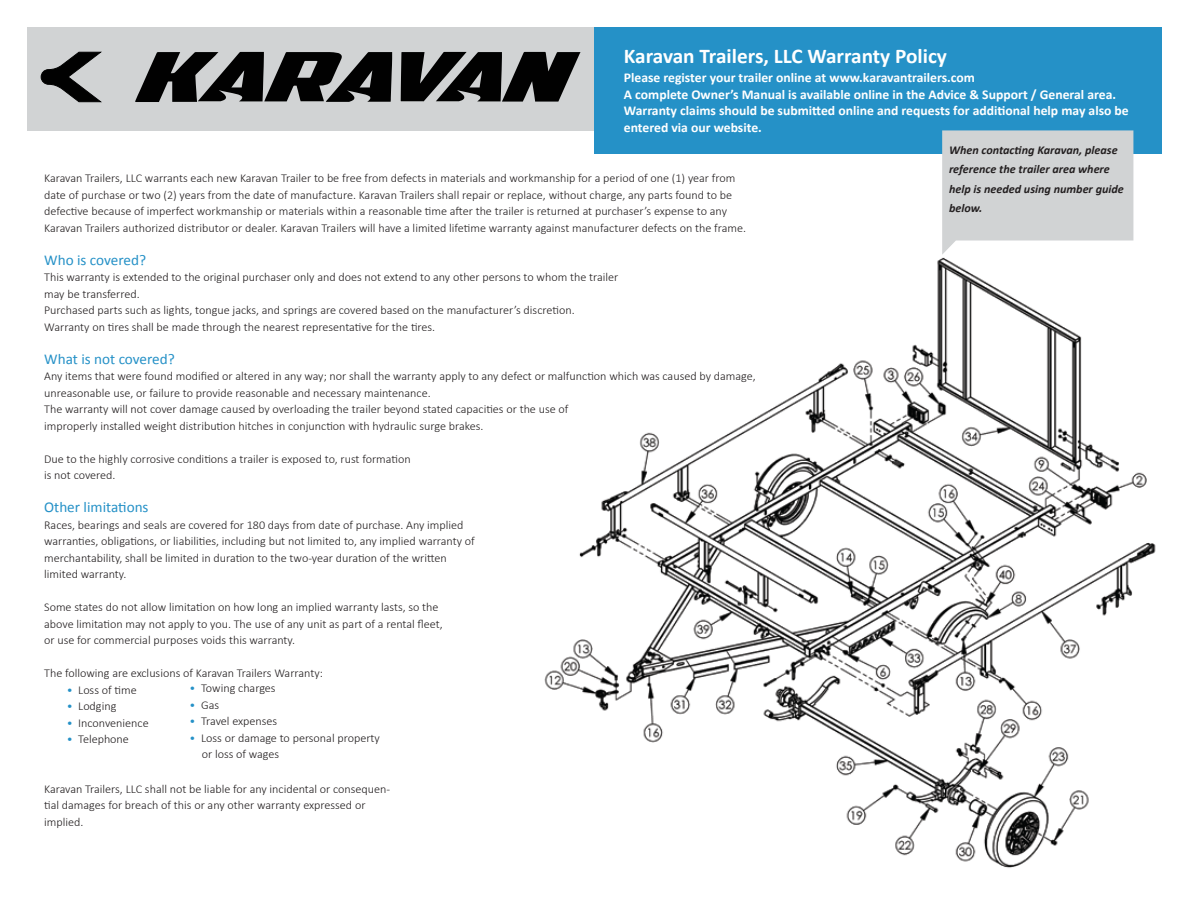
<style>
.page{position:relative;width:1188px;height:918px;background:#fff}
.page>*{position:absolute;margin:0;border:0;box-sizing:border-box;transform-origin:0 0}
.t1{font:700 21px "Calibri";color:#fff}
.t2{font:15px "Calibri";color:#2591c7}
.t3{font:700 13.5px/16.5px "Calibri";color:#fff}
.t4{font:300 12px/16.5px "Calibri";color:#231f20}
.t5{font:italic 700 12px/19.5px "Calibri";color:#231f20}
.s1{color:#2591c7}
</style>
<div class="page">
<div style="left:27px;top:27px;width:1134px;height:103px;background:#d1d3d4"></div>
<div style="left:594px;top:27px;width:568px;height:126px;background:#2591c7"></div>
<svg style="left:135px;top:52px;width:257px;height:50px"></svg>
<svg style="left:401px;top:52px;width:179px;height:50px"></svg>
<svg style="left:40px;top:51px;width:62px;height:51px"></svg>
<img style="left:544px;top:172px;width:612px;height:696px">
<svg style="left:942px;top:130px;width:191px;height:125px;background:#d5d7d8"></svg>
<h1 class="t1" style="left:624px;top:41px;width:325px">Karavan Trailers, LLC Warranty Policy</h1>
<p class="t3" style="left:624px;top:69px;width:506px">Please register your trailer online at www.karavantrailers.com<br>A complete Owner’s Manual is available online in the Advice &amp; Support / General area.<br>Warranty claims should be submitted online and requests for additional help may also be entered via our website.</p>
<p class="t4" style="left:44px;top:170px;width:703px">Karavan Trailers, LLC warrants each new Karavan Trailer to be free from defects in materials and workmanship for a period of one (1) year from date of purchase or two (2) years from the date of manufacture. Karavan Trailers shall repair or replace, without charge, any parts found to be defective because of imperfect workmanship or materials within a reasonable time after the trailer is returned at purchaser’s expense to any Karavan Trailers authorized distributor or dealer. Karavan Trailers will have a limited lifetime warranty against manufacturer defects on the frame.</p>
<p class="t2" style="left:44px;top:249px;width:103px">Who is covered?</p>
<p class="t4" style="left:44px;top:269px;width:576px">This warranty is extended to the original purchaser only and does not extend to any other persons to whom the trailer may be transferred.<br>Purchased parts such as lights, tongue jacks, and springs are covered based on the manufacturer’s discretion.<br>Warranty on tires shall be made through the nearest representative for the tires.</p>
<p class="t2" style="left:44px;top:348px;width:132px">What is not covered?</p>
<p class="t4" style="left:44px;top:368px;width:713px">Any items that were found modified or altered in any way; nor shall the warranty apply to any defect or malfunction which was caused by damage, unreasonable use, or failure to provide reasonable and necessary maintenance.<br>The warranty will not cover damage caused by overloading the trailer beyond stated capacities or the use of<br>improperly installed weight distribution hitches in conjunction with hydraulic surge brakes.</p>
<p class="t4" style="left:44px;top:450px;width:368px">Due to the highly corrosive conditions a trailer is exposed to, rust formation is not covered.</p>
<p class="t2" style="left:44px;top:497px;width:106px">Other limitations</p>
<p class="t4" style="left:44px;top:516px;width:432px">Races, bearings and seals are covered for 180 days from date of purchase. Any implied warranties, obligations, or liabilities, including but not limited to, any implied warranty of merchantability, shall be limited in duration to the two-year duration of the written limited warranty.</p>
<p class="t4" style="left:44px;top:599px;width:400px">Some states do not allow limitation on how long an implied warranty lasts, so the above limitation may not apply to you. The use of any unit as part of a rental fleet, or use for commercial purposes voids this warranty.</p>
<p class="t4" style="left:44px;top:665px;width:280px">The following are exclusions of Karavan Trailers Warranty:</p>
<p class="t4" style="left:67px;top:681px;width:72px"><span class="s1">•</span> Loss of time</p>
<p class="t4" style="left:67px;top:698px;width:51px"><span class="s1">•</span> Lodging</p>
<p class="t4" style="left:67px;top:714px;width:84px"><span class="s1">•</span> Inconvenience</p>
<p class="t4" style="left:67px;top:731px;width:64px"><span class="s1">•</span> Telephone</p>
<p class="t4" style="left:44px;top:780px;width:348px">Karavan Trailers, LLC shall not be liable for any incidental or consequen&shy;tial damages for breach of this or any other warranty expressed or implied.</p>
<p class="t4" style="left:190px;top:680px;width:88px"><span class="s1">•</span> Towing charges</p>
<p class="t4" style="left:190px;top:696px;width:31px"><span class="s1">•</span> Gas</p>
<p class="t4" style="left:190px;top:713px;width:89px"><span class="s1">•</span> Travel expenses</p>
<p class="t4" style="left:202px;top:729px;width:180px;text-indent:-12px"><span class="s1">•</span> Loss or damage to personal property or loss of wages</p>
<p class="t5" style="left:949px;top:140px;width:176px">When contacting Karavan, please reference the trailer area where help is needed using number guide below.</p>
</div>
